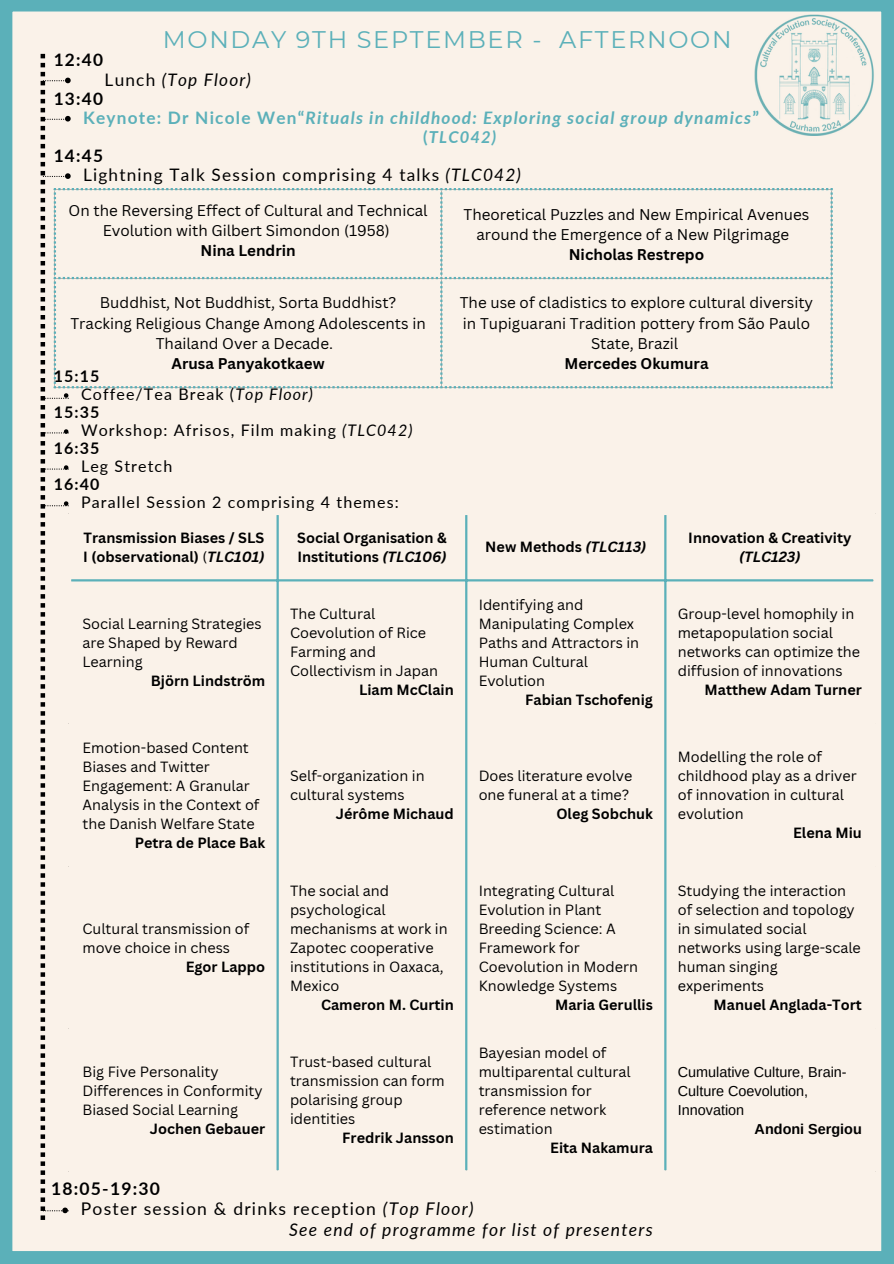
<style>
.page{position:relative;width:894px;height:1264px;background:#fff}
.page>*{position:absolute;margin:0;border:0;box-sizing:border-box;transform-origin:0 0}
.t1{font:24px "Montserrat";letter-spacing:.07em;color:#5bb0b9}
.t2{font:17.55px "Lato";letter-spacing:.07em;color:#000}
.t3{font:italic 17.55px "Lato";letter-spacing:.07em;color:#000}
.t4{font:700 17.55px "Lato";letter-spacing:.07em;color:#000}
.t5{font:italic 700 17.25px "Lato";letter-spacing:.07em;color:#5bb0b9}
.t6{font:17.25px "Lato";letter-spacing:.07em;color:#000}
.t7{font:700 17.25px "Lato";letter-spacing:.07em;color:#000}
.t8{font:italic 17.25px "Lato";letter-spacing:.07em;color:#000}
.t9{font:italic 700 16.5px "Lato";letter-spacing:.07em;color:#5bb0b9}
.t10{font:16.05px "Lato";letter-spacing:.07em;color:#000}
.t11{font:700 16.05px "Lato";letter-spacing:.07em;color:#000}
.t12{font:15.15px/20.2px "Canva Sans";color:#000;text-align:center}
.t13{font:700 15.15px "Canva Sans";color:#000}
.t14{font:14.4px/19.2px "Canva Sans";color:#000}
.t15{font:700 14.4px/19.2px "Canva Sans";color:#000}
.t16{font:14.4px/19.2px "Arimo";color:#000}
.t17{font:700 14.4px "Arimo";color:#000}
.s1{font-style:normal}
.s2{font-style:italic}
.s3{font-weight:400}
</style>
<div class="page">
<div style="left:0;top:0;width:893px;height:1262px;background:#faf2e9"></div>
<img style="left:754px;top:14px;width:121px;height:121px">
<div style="left:665px;top:513px;width:209px;height:67px;background:#faf2e9"></div>
<hr style="left:872px;top:515px;width:3px;height:655px;background:#faf2e9">
<hr style="left:69px;top:513px;width:806px;height:2px;background:#faf2e9">
<hr style="left:69px;top:722px;width:806px;height:2px;background:#faf2e9">
<hr style="left:69px;top:865px;width:806px;height:2px;background:#faf2e9">
<hr style="left:69px;top:1027px;width:806px;height:2px;background:#faf2e9">
<hr style="left:69px;top:1170px;width:806px;height:2px;background:#faf2e9">
<hr style="left:276px;top:515px;width:3px;height:655px;background:#5bb0b9">
<hr style="left:465px;top:515px;width:2px;height:655px;background:#5bb0b9">
<hr style="left:664px;top:515px;width:2px;height:655px;background:#5bb0b9">
<hr style="left:71px;top:579px;width:801px;height:2px;background:#5bb0b9">
<div style="left:71px;top:188px;width:371px;height:200px;background:#faf2e9"></div>
<div style="left:444px;top:188px;width:388px;height:200px;background:#faf2e9"></div>
<svg style="left:41px;top:54px;width:30px;height:1165px;background:#e5ded6"></svg>
<p class="t7" style="left:54px;top:49px;width:51px">12:40</p>
<p class="t1" style="left:163px;top:25px;width:570px">MONDAY 9TH SEPTEMBER - AFTERNOON</p>
<p class="t8" style="left:105px;top:68px;width:148px"><span class="s1">Lunch</span> (Top Floor)</p>
<p class="t7" style="left:54px;top:88px;width:51px">13:40</p>
<p class="t5" style="left:83px;top:107px;width:677px"><span class="s1">Keynote: Dr Nicole Wen“</span>Rituals in childhood: Exploring social group dynamics<span class="s1">”</span></p>
<p class="t9" style="left:423px;top:127px;width:75px"><span class="s1">(</span>TLC042)</p>
<p class="t7" style="left:54px;top:145px;width:51px">14:45</p>
<p class="t6" style="left:83px;top:164px;width:439px">Lightning Talk Session comprising 4 talks <span class="s2">(TLC042)</span></p>
<p class="t12" style="left:69px;top:200px;width:360px">On the Reversing Effect of Cultural and Technical<br>Evolution with Gilbert Simondon (1958)</p>
<p class="t13" style="left:200px;top:240px;width:97px">Nina Lendrin</p>
<p class="t12" style="left:70px;top:292px;width:357px">Buddhist, Not Buddhist, Sorta Buddhist?<br>Tracking Religious Change Among Adolescents in<br>Thailand Over a Decade.</p>
<p class="t13" style="left:171px;top:353px;width:154px">Arusa Panyakotkaew</p>
<p class="t11" style="left:54px;top:366px;width:47px">15:15</p>
<p class="t10" style="left:81px;top:384px;width:233px">Coffee/Tea Break (<span class="s2">Top Floor)</span></p>
<p class="t11" style="left:54px;top:402px;width:47px">15:35</p>
<p class="t10" style="left:81px;top:420px;width:333px">Workshop: Afrisos, Film making <span class="s2">(TLC042)</span></p>
<p class="t11" style="left:54px;top:438px;width:47px">16:35</p>
<p class="t10" style="left:81px;top:456px;width:93px">Leg Stretch</p>
<p class="t11" style="left:54px;top:474px;width:47px">16:40</p>
<p class="t10" style="left:81px;top:492px;width:319px">Parallel Session 2 comprising 4 themes:</p>
<p class="t12" style="left:463px;top:203px;width:347px">Theoretical Puzzles and New Empirical Avenues around the Emergence of a New Pilgrimage</p>
<p class="t13" style="left:568px;top:244px;width:137px">Nicholas Restrepo</p>
<p class="t12" style="left:459px;top:292px;width:355px">The use of cladistics to explore cultural diversity in Tupiguarani Tradition pottery from São Paulo<br>State, Brazil</p>
<p class="t13" style="left:564px;top:353px;width:146px">Mercedes Okumura</p>
<p class="t15" style="left:83px;top:528px;width:183px">Transmission Biases / SLS<br>I (observational) <span class="s3">(</span><span class="s2">TLC101)</span></p>
<h3 class="t15" style="left:297px;top:528px;width:151px">Social Organisation &amp;<br>Institutions <span class="s2">(TLC106)</span></h3>
<p class="t15" style="left:485px;top:537px;width:162px">New Methods <span class="s2">(TLC113)</span></p>
<h3 class="t15" style="left:688px;top:528px;width:164px;text-align:center">Innovation &amp; Creativity <span class="s2">(TLC123)</span></h3>
<p class="t14" style="left:82px;top:613px;width:181px">Social Learning Strategies are Shaped by Reward<br>Learning</p>
<h2 class="t15" style="left:151px;top:671px;width:116px">Björn Lindström</h2>
<p class="t14" style="left:82px;top:737px;width:178px">Emotion-based Content<br>Biases and Twitter<br>Engagement: A Granular<br>Analysis in the Context of the Danish Welfare State</p>
<p class="t15" style="left:135px;top:833px;width:132px">Petra de Place Bak</p>
<p class="t14" style="left:82px;top:918px;width:168px">Cultural transmission of move choice in chess</p>
<h3 class="t15" style="left:186px;top:956px;width:81px">Egor Lappo</h3>
<p class="t14" style="left:82px;top:1061px;width:181px">Big Five Personality<br>Differences in Conformity<br>Biased Social Learning</p>
<p class="t15" style="left:150px;top:1118px;width:117px">Jochen Gebauer</p>
<p class="t14" style="left:290px;top:603px;width:149px">The Cultural<br>Coevolution of Rice<br>Farming and<br>Collectivism in Japan</p>
<p class="t15" style="left:359px;top:680px;width:96px">Liam McClain</p>
<p class="t14" style="left:290px;top:765px;width:136px">Self-organization in cultural systems</p>
<h3 class="t15" style="left:335px;top:803px;width:119px">Jérôme Michaud</h3>
<p class="t14" style="left:290px;top:880px;width:159px">The social and psychological mechanisms at work in<br>Zapotec cooperative institutions in Oaxaca,<br>Mexico</p>
<p class="t15" style="left:321px;top:995px;width:134px">Cameron M. Curtin</p>
<p class="t14" style="left:290px;top:1051px;width:156px">Trust-based cultural transmission can form polarising group identities</p>
<p class="t15" style="left:342px;top:1127px;width:113px">Fredrik Jansson</p>
<p class="t14" style="left:478px;top:594px;width:162px">Identifying and<br>Manipulating Complex<br>Paths and Attractors in<br>Human Cultural<br>Evolution</p>
<p class="t15" style="left:525px;top:690px;width:129px">Fabian Tschofenig</p>
<p class="t14" style="left:478px;top:765px;width:155px">Does literature evolve one funeral at a time?</p>
<h3 class="t15" style="left:556px;top:803px;width:98px">Oleg Sobchuk</h3>
<p class="t14" style="left:478px;top:880px;width:161px">Integrating Cultural<br>Evolution in Plant<br>Breeding Science: A<br>Framework for<br>Coevolution in Modern<br>Knowledge Systems</p>
<p class="t15" style="left:555px;top:995px;width:99px">Maria Gerullis</p>
<p class="t14" style="left:478px;top:1042px;width:154px">Bayesian model of multiparental cultural transmission for reference network estimation</p>
<p class="t15" style="left:550px;top:1138px;width:104px">Eita Nakamura</p>
<h3 class="t4" style="left:51px;top:1177px;width:110px">18:05-19:30</h3>
<p class="t2" style="left:81px;top:1198px;width:394px">Poster session &amp; drinks reception <span class="s2">(Top Floor)</span></p>
<p class="t3" style="left:289px;top:1218px;width:365px">See end of programme for list of presenters</p>
<p class="t14" style="left:677px;top:603px;width:184px">Group-level homophily in metapopulation social networks can optimize the diffusion of innovations</p>
<p class="t15" style="left:704px;top:680px;width:159px">Matthew Adam Turner</p>
<p class="t14" style="left:677px;top:746px;width:180px">Modelling the role of childhood play as a driver of innovation in cultural evolution</p>
<h3 class="t15" style="left:792px;top:823px;width:70px">Elena Miu</h3>
<p class="t14" style="left:677px;top:880px;width:184px">Studying the interaction of selection and topology in simulated social networks using large-scale human singing experiments</p>
<p class="t15" style="left:713px;top:995px;width:150px">Manuel Anglada-Tort</p>
<p class="t16" style="left:677px;top:1062px;width:170px">Cumulative Culture, Brain-<br>Culture Coevolution,<br>Innovation</p>
<p class="t17" style="left:754px;top:1121px;width:109px">Andoni Sergiou</p>
</div>
